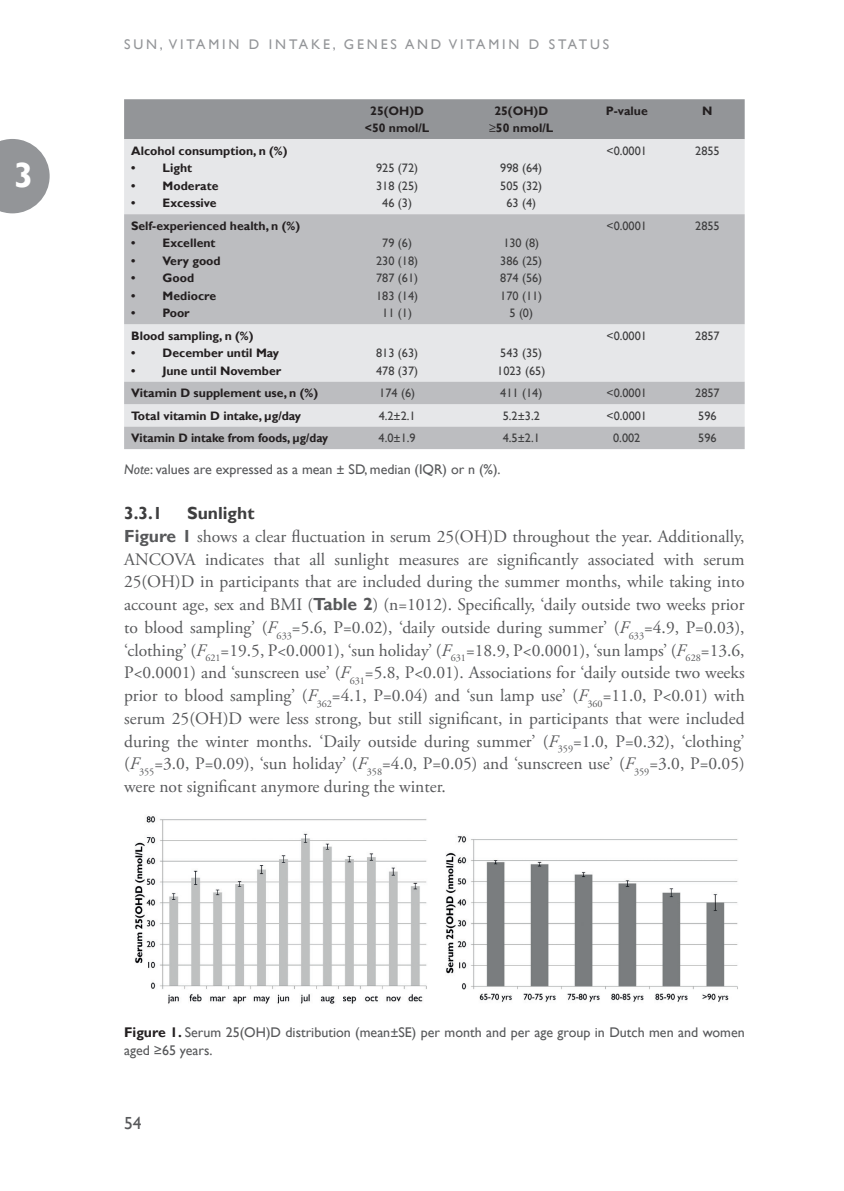
<style>
.page{position:relative;width:844px;height:1191px;background:#fff}
.page>*{position:absolute;margin:0;border:0;box-sizing:border-box;transform-origin:0 0}
.t1{font:700 35px "Gill Sans";color:#fff}
.t2{font:17.5px/22.8px "Adobe Garamond Pro";color:#57585a;text-align:justify}
.t3{font:700 17.5px "Gill Sans";color:#3e3e3f}
.t4{font:17.5px "Gill Sans";color:#57585a}
.t5{font:14px/17.5px "Gill Sans";color:#57585a}
.t6{font:14px "Gill Sans";letter-spacing:.2em;color:#939598}
.t7{font:700 12.25px/17.5px "Gill Sans";color:#231f20;text-align:center}
.t8{font:12.25px/17.5px "Gill Sans";color:#3e3e3f;text-align:center}
.t9{font:700 12.25px "Gill Sans";color:#231f20;scale:.96 1}
.s1{font-style:italic}
.s2{font-family:"Gill Sans";font-weight:700}
.s3{font-weight:700;color:#231f20}
</style>
<div class="page">
<svg style="left:0;top:139px;width:50px;height:74px"></svg>
<div style="left:124px;top:99px;width:620px;height:40px;background:#939598"></div>
<div style="left:124px;top:139px;width:620px;height:75px;background:#e6e7e9"></div>
<svg style="left:124px;top:214px;width:620px;height:235px;background:#cacbce"></svg>
<img style="left:135px;top:816px;width:292px;height:188px">
<img style="left:446px;top:836px;width:292px;height:166px">
<h1 class="t1" style="left:14px;top:154px;width:21px">3</h1>
<p class="t6" style="left:124px;top:37px;width:486px">SUN, VITAMIN D INTAKE, GENES AND VITAMIN D STATUS</p>
<p class="t7" style="left:131px;top:142px;width:158px">Alcohol consumption, n (%)</p>
<p class="t7" style="left:131px;top:160px;width:63px">• Light</p>
<p class="t7" style="left:131px;top:177px;width:89px">• Moderate</p>
<p class="t7" style="left:131px;top:195px;width:87px">• Excessive</p>
<p class="t7" style="left:131px;top:217px;width:170px">Self-experienced health, n (%)</p>
<p class="t7" style="left:131px;top:235px;width:86px">• Excellent</p>
<p class="t7" style="left:131px;top:252px;width:91px">• Very good</p>
<p class="t7" style="left:131px;top:270px;width:65px">• Good</p>
<p class="t7" style="left:131px;top:287px;width:86px">• Mediocre</p>
<p class="t7" style="left:131px;top:305px;width:60px">• Poor</p>
<p class="t7" style="left:131px;top:327px;width:124px">Blood sampling, n (%)</p>
<p class="t7" style="left:131px;top:345px;width:149px">• December until May</p>
<p class="t7" style="left:131px;top:362px;width:152px">• June until November</p>
<p class="t7" style="left:365px;top:102px;width:66px">25(OH)D &lt;50 nmol/L</p>
<p class="t7" style="left:489px;top:102px;width:66px">25(OH)D ≥50 nmol/L</p>
<p class="t7" style="left:605px;top:102px;width:44px">P-value</p>
<p class="t7" style="left:702px;top:102px;width:12px">N</p>
<p class="t8" style="left:376px;top:160px;width:43px">925 (72)<br>318 (25)<br>46 (3)</p>
<p class="t8" style="left:500px;top:160px;width:43px">998 (64)<br>505 (32)<br>63 (4)</p>
<p class="t8" style="left:376px;top:235px;width:43px">79 (6)<br>230 (18)<br>787 (61)<br>183 (14)<br>11 (1)</p>
<p class="t8" style="left:500px;top:235px;width:43px">130 (8)<br>386 (25)<br>874 (56)<br>170 (11)<br>5 (0)</p>
<p class="t8" style="left:376px;top:345px;width:43px;text-align:left">813 (63)<br>478 (37)</p>
<p class="t8" style="left:497px;top:345px;width:50px;text-align:left">543 (35)<br>1023 (65)</p>
<p class="t8" style="left:606px;top:142px;width:42px">&lt;0.0001</p>
<p class="t8" style="left:695px;top:142px;width:26px">2855</p>
<p class="t8" style="left:606px;top:217px;width:42px">&lt;0.0001</p>
<p class="t8" style="left:695px;top:217px;width:26px">2855</p>
<p class="t8" style="left:606px;top:327px;width:42px">&lt;0.0001</p>
<p class="t8" style="left:695px;top:327px;width:26px">2857</p>
<p class="t7" style="left:131px;top:385px;width:188px">Vitamin D supplement use, n (%)</p>
<p class="t8" style="left:379px;top:385px;width:37px">174 (6)</p>
<p class="t8" style="left:500px;top:385px;width:43px">411 (14)</p>
<p class="t8" style="left:606px;top:385px;width:42px">&lt;0.0001</p>
<p class="t8" style="left:695px;top:385px;width:26px">2857</p>
<p class="t7" style="left:131px;top:407px;width:171px">Total vitamin D intake, µg/day</p>
<p class="t8" style="left:378px;top:407px;width:39px">4.2±2.1</p>
<p class="t8" style="left:502px;top:407px;width:39px">5.2±3.2</p>
<p class="t8" style="left:606px;top:407px;width:42px">&lt;0.0001</p>
<p class="t8" style="left:698px;top:407px;width:20px">596</p>
<p class="t9" style="left:131px;top:430px;width:207px">Vitamin D intake from foods, µg/day</p>
<p class="t8" style="left:378px;top:429px;width:39px">4.0±1.9</p>
<p class="t8" style="left:502px;top:429px;width:39px">4.5±2.1</p>
<p class="t8" style="left:613px;top:429px;width:29px">0.002</p>
<p class="t8" style="left:698px;top:429px;width:20px">596</p>
<p class="t5" style="left:124px;top:460px;width:378px"><span class="s1">Note</span>: values are expressed as a mean ± SD, median (IQR) or n (%).</p>
<p class="t3" style="left:124px;top:502px;width:40px">3.3.1</p>
<p class="t3" style="left:187px;top:502px;width:69px">Sunlight</p>
<p class="t2" style="left:124px;top:525px;width:622px"><span class="s2">Figure 1</span> shows a clear fluctuation in serum 25(OH)D throughout the year. Additionally, ANCOVA indicates that all sunlight measures are significantly associated with serum 25(OH)D in participants that are included during the summer months, while taking into account age, sex and BMI (<span class="s2">Table 2</span>) (n=1012). Specifically, ‘daily outside two weeks prior to blood sampling’ (<span class="s1">F</span><sub>633</sub>=5.6, P=0.02), ‘daily outside during summer’ (<span class="s1">F</span><sub>633</sub>=4.9, P=0.03), ‘clothing’ (<span class="s1">F</span><sub>621</sub>=19.5, P&lt;0.0001), ‘sun holiday’ (<span class="s1">F</span><sub>631</sub>=18.9, P&lt;0.0001), ‘sun lamps’ (<span class="s1">F</span><sub>628</sub>=13.6, P&lt;0.0001) and ‘sunscreen use’ (<span class="s1">F</span><sub>631</sub>=5.8, P&lt;0.01). Associations for ‘daily outside two weeks prior to blood sampling’ (<span class="s1">F</span><sub>362</sub>=4.1, P=0.04) and ‘sun lamp use’ (<span class="s1">F</span><sub>360</sub>=11.0, P&lt;0.01) with serum 25(OH)D were less strong, but still significant, in participants that were included during the winter months. ‘Daily outside during summer’ (<span class="s1">F</span><sub>359</sub>=1.0, P=0.32), ‘clothing’ (<span class="s1">F</span><sub>355</sub>=3.0, P=0.09), ‘sun holiday’ (<span class="s1">F</span><sub>358</sub>=4.0, P=0.05) and ‘sunscreen use’ (<span class="s1">F</span><sub>359</sub>=3.0, P=0.05) were not significant anymore during the winter.</p>
<p class="t5" style="left:124px;top:1024px;width:622px"><span class="s3">Figure 1.</span> Serum 25(OH)D distribution (mean±SE) per month and per age group in Dutch men and women aged ≥65 years.</p>
<p class="t4" style="left:124px;top:1112px;width:19px">54</p>
</div>
